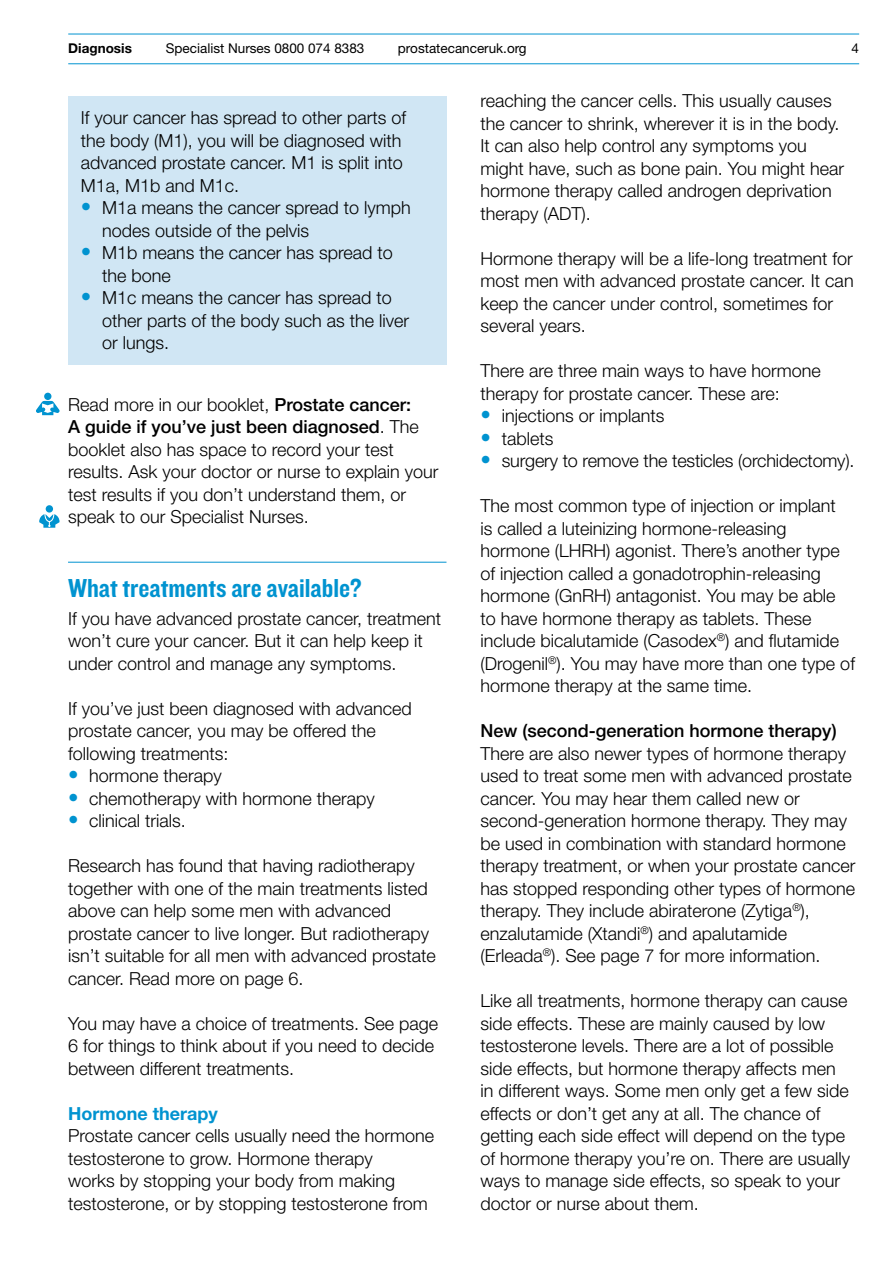
<style>
.page{position:relative;width:893px;height:1263px;background:#fff}
.page>*{position:absolute;margin:0;border:0;box-sizing:border-box;transform-origin:0 0}
.t1{font:27px "Knockout 50 Welterweight";color:#0093d0}
.t2{font:300 18px/22.5px "Helvetica Neue LT Std";color:#000}
.t3{font:500 18px "Helvetica Neue LT Std";color:#000}
.t4{font:700 18px "Helvetica Neue LT Std";color:#0093d0}
.t5{font:13.5px "Helvetica Neue LT Std";color:#000}
.t6{font:700 13.5px "Helvetica Neue LT Std";color:#000}
.s1{font-size:21px;color:#0093d0}
.s2{font-weight:500}
</style>
<div class="page">
<hr style="left:68px;top:34px;width:791px;height:1px;background:#0093d0">
<hr style="left:68px;top:63px;width:791px;height:1px;background:#0093d0">
<hr style="left:68px;top:562px;width:378px;height:1px;background:#0093d0">
<div style="left:68px;top:96px;width:379px;height:268px;background:#d0e6f4"></div>
<div style="left:44px;top:393px;width:7px;height:7px;background:#0093d0;border-radius:50%"></div>
<svg style="left:36px;top:401px;width:24px;height:14px"></svg>
<div style="left:46px;top:505px;width:7px;height:8px;background:#0093d0;border-radius:50%"></div>
<svg style="left:39px;top:514px;width:21px;height:14px"></svg>
<p class="t6" style="left:68px;top:40px;width:65px">Diagnosis</p>
<p class="t5" style="left:166px;top:40px;width:200px">Specialist Nurses 0800 074 8383</p>
<p class="t5" style="left:398px;top:40px;width:130px">prostatecanceruk.org</p>
<p class="t5" style="left:851px;top:40px;width:9px">4</p>
<p class="t2" style="left:81px;top:106px;width:327px">If your cancer has spread to other parts of the body (M1), you will be diagnosed with advanced prostate cancer. M1 is split into M1a, M1b and M1c.</p>
<p class="t2" style="left:102px;top:196px;width:310px;text-indent:-21px"><span class="s1">•</span> M1a means the cancer spread to lymph nodes outside of the pelvis</p>
<p class="t2" style="left:102px;top:241px;width:292px;text-indent:-21px"><span class="s1">•</span> M1b means the cancer has spread to the bone</p>
<p class="t2" style="left:102px;top:286px;width:309px;text-indent:-21px"><span class="s1">•</span> M1c means the cancer has spread to other parts of the body such as the liver or lungs.</p>
<p class="t2" style="left:68px;top:393px;width:372px">Read more in our booklet, <span class="s2">Prostate cancer:<br>A guide if you’ve just been diagnosed</span>. The booklet also has space to record your test results. Ask your doctor or nurse to explain your test results if you don’t understand them, or speak to our Specialist Nurses.</p>
<h1 class="t1" style="left:68px;top:570px;width:295px">What treatments are available?</h1>
<p class="t2" style="left:68px;top:607px;width:375px">If you have advanced prostate cancer, treatment won’t cure your cancer. But it can help keep it under control and manage any symptoms.</p>
<p class="t2" style="left:68px;top:697px;width:345px">If you’ve just been diagnosed with advanced prostate cancer, you may be offered the following treatments:</p>
<p class="t2" style="left:68px;top:764px;width:155px"><span class="s1">•</span> hormone therapy</p>
<p class="t2" style="left:68px;top:787px;width:308px"><span class="s1">•</span> chemotherapy with hormone therapy</p>
<p class="t2" style="left:68px;top:809px;width:119px"><span class="s1">•</span> clinical trials.</p>
<p class="t2" style="left:68px;top:854px;width:369px">Research has found that having radiotherapy together with one of the main treatments listed above can help some men with advanced prostate cancer to live longer. But radiotherapy isn’t suitable for all men with advanced prostate cancer. Read more on page 6.</p>
<p class="t2" style="left:68px;top:1012px;width:372px">You may have a choice of treatments. See page<br>6 for things to think about if you need to decide between different treatments.</p>
<p class="t4" style="left:68px;top:1102px;width:151px">Hormone therapy</p>
<p class="t2" style="left:68px;top:1124px;width:368px">Prostate cancer cells usually need the hormone testosterone to grow. Hormone therapy<br>works by stopping your body from making testosterone, or by stopping testosterone from</p>
<p class="t2" style="left:480px;top:89px;width:365px">reaching the cancer cells. This usually causes the cancer to shrink, wherever it is in the body.<br>It can also help control any symptoms you might have, such as bone pain. You might hear hormone therapy called androgen deprivation therapy (ADT).</p>
<p class="t2" style="left:480px;top:247px;width:375px">Hormone therapy will be a life-long treatment for most men with advanced prostate cancer. It can keep the cancer under control, sometimes for several years.</p>
<p class="t2" style="left:480px;top:359px;width:342px">There are three main ways to have hormone therapy for prostate cancer. These are:</p>
<p class="t2" style="left:480px;top:404px;width:185px"><span class="s1">•</span> injections or implants</p>
<p class="t2" style="left:480px;top:427px;width:74px"><span class="s1">•</span> tablets</p>
<p class="t2" style="left:480px;top:449px;width:376px"><span class="s1">•</span> surgery to remove the testicles (orchidectomy).</p>
<p class="t2" style="left:480px;top:494px;width:376px">The most common type of injection or implant<br>is called a luteinizing hormone-releasing hormone (LHRH) agonist. There’s another type of injection called a gonadotrophin-releasing hormone (GnRH) antagonist. You may be able to have hormone therapy as tablets. These include bicalutamide (Casodex<sup>®</sup>) and flutamide (Drogenil<sup>®</sup>). You may have more than one type of hormone therapy at the same time.</p>
<p class="t3" style="left:480px;top:720px;width:358px">New (second-generation hormone therapy)</p>
<p class="t2" style="left:480px;top:742px;width:376px">There are also newer types of hormone therapy used to treat some men with advanced prostate cancer. You may hear them called new or second-generation hormone therapy. They may be used in combination with standard hormone therapy treatment, or when your prostate cancer has stopped responding other types of hormone therapy. They include abiraterone (Zytiga<sup>®</sup>), enzalutamide (Xtandi<sup>®</sup>) and apalutamide (Erleada<sup>®</sup>). See page 7 for more information.</p>
<p class="t2" style="left:480px;top:989px;width:371px">Like all treatments, hormone therapy can cause side effects. These are mainly caused by low testosterone levels. There are a lot of possible side effects, but hormone therapy affects men in different ways. Some men only get a few side effects or don’t get any at all. The chance of getting each side effect will depend on the type of hormone therapy you’re on. There are usually ways to manage side effects, so speak to your doctor or nurse about them.</p>
</div>
